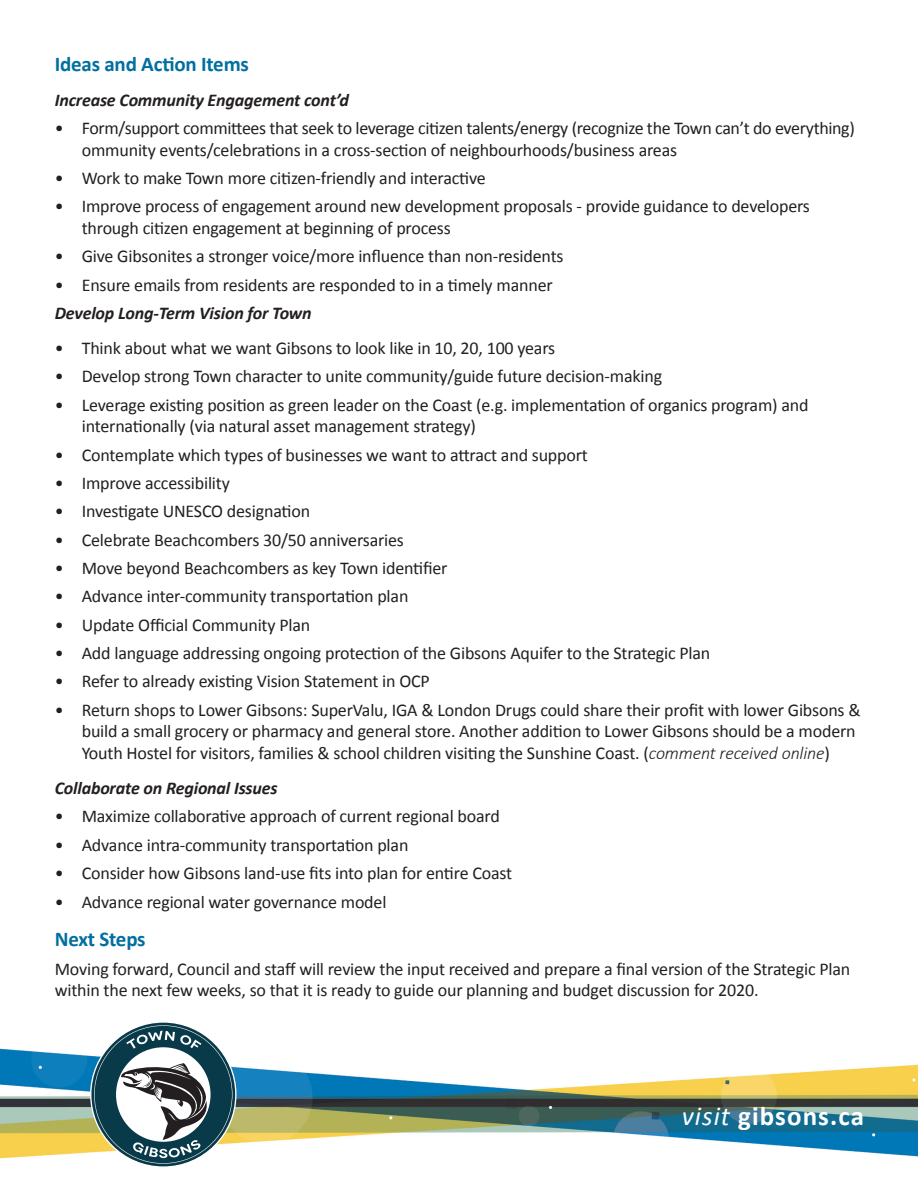
<style>
.page{position:relative;width:918px;height:1188px;background:#fff}
.page>*{position:absolute;margin:0;border:0;box-sizing:border-box;transform-origin:0 0}
.t1{font:700 27px "Calibri";letter-spacing:.04em;color:#fff}
.t2{font:700 21px "Calibri";letter-spacing:-.01em;color:#006fa0}
.t3{font:18px/21.6px "Calibri";letter-spacing:-.01em;color:#231f20}
.t4{font:italic 700 18px "Calibri";letter-spacing:-.01em;color:#231f20}
.s1{font-weight:300;font-style:italic}
.s2{font-weight:400;font-style:italic}
</style>
<div class="page">
<img style="left:0;top:1048px;width:918px;height:111px">
<svg style="left:90px;top:1021px;width:147px;height:147px"></svg>
<svg style="left:94px;top:1025px;width:138px;height:139px"></svg>
<p class="t2" style="left:55px;top:50px;width:196px">Ideas and Action Items</p>
<p class="t4" style="left:55px;top:88px;width:296px">Increase Community Engagement cont’d</p>
<p class="t3" style="left:82px;top:117px;width:775px;text-indent:-27px">• Form/support committees that seek to leverage citizen talents/energy (recognize the Town can’t do everything) ommunity events/celebrations in a cross-section of neighbourhoods/business areas</p>
<p class="t3" style="left:55px;top:167px;width:433px">• Work to make Town more citizen-friendly and interactive</p>
<p class="t3" style="left:82px;top:196px;width:730px;text-indent:-27px">• Improve process of engagement around new development proposals - provide guidance to developers through citizen engagement at beginning of process</p>
<p class="t3" style="left:55px;top:245px;width:510px">• Give Gibsonites a stronger voice/more influence than non-residents</p>
<p class="t3" style="left:55px;top:274px;width:499px">• Ensure emails from residents are responded to in a timely manner</p>
<p class="t4" style="left:55px;top:301px;width:258px">Develop Long-Term Vision for Town</p>
<p class="t3" style="left:55px;top:337px;width:502px">• Think about what we want Gibsons to look like in 10, 20, 100 years</p>
<p class="t3" style="left:55px;top:366px;width:609px">• Develop strong Town character to unite community/guide future decision-making</p>
<p class="t3" style="left:82px;top:394px;width:728px;text-indent:-27px">• Leverage existing position as green leader on the Coast (e.g. implementation of organics program) and internationally (via natural asset management strategy)</p>
<p class="t3" style="left:55px;top:444px;width:535px">• Contemplate which types of businesses we want to attract and support</p>
<p class="t3" style="left:55px;top:472px;width:177px">• Improve accessibility</p>
<p class="t3" style="left:55px;top:501px;width:257px">• Investigate UNESCO designation</p>
<p class="t3" style="left:55px;top:529px;width:351px">• Celebrate Beachcombers 30/50 anniversaries</p>
<p class="t3" style="left:55px;top:557px;width:394px">• Move beyond Beachcombers as key Town identifier</p>
<p class="t3" style="left:55px;top:586px;width:355px">• Advance inter-community transportation plan</p>
<p class="t3" style="left:55px;top:614px;width:257px">• Update Official Community Plan</p>
<p class="t3" style="left:55px;top:642px;width:657px">• Add language addressing ongoing protection of the Gibsons Aquifer to the Strategic Plan</p>
<p class="t3" style="left:55px;top:671px;width:377px">• Refer to already existing Vision Statement in OCP</p>
<p class="t3" style="left:82px;top:699px;width:780px;text-indent:-27px">• Return shops to Lower Gibsons: SuperValu, IGA &amp; London Drugs could share their profit with lower Gibsons &amp; build a small grocery or pharmacy and general store. Another addition to Lower Gibsons should be a modern<br>Youth Hostel for visitors, families &amp; school children visiting the Sunshine Coast. (<span class="s1">comment received online</span>)</p>
<p class="t4" style="left:55px;top:777px;width:224px">Collaborate on Regional Issues</p>
<p class="t3" style="left:55px;top:806px;width:447px">• Maximize collaborative approach of current regional board</p>
<p class="t3" style="left:55px;top:834px;width:355px">• Advance intra-community transportation plan</p>
<p class="t3" style="left:55px;top:862px;width:459px">• Consider how Gibsons land-use fits into plan for entire Coast</p>
<p class="t3" style="left:55px;top:891px;width:333px">• Advance regional water governance model</p>
<p class="t2" style="left:55px;top:926px;width:92px">Next Steps</p>
<p class="t3" style="left:55px;top:958px;width:797px">Moving forward, Council and staff will review the input received and prepare a final version of the Strategic Plan within the next few weeks, so that it is ready to guide our planning and budget discussion for 2020.</p>
<h1 class="t1" style="left:682px;top:1099px;width:184px"><span class="s2">visit</span> gibsons.ca</h1>
</div>
